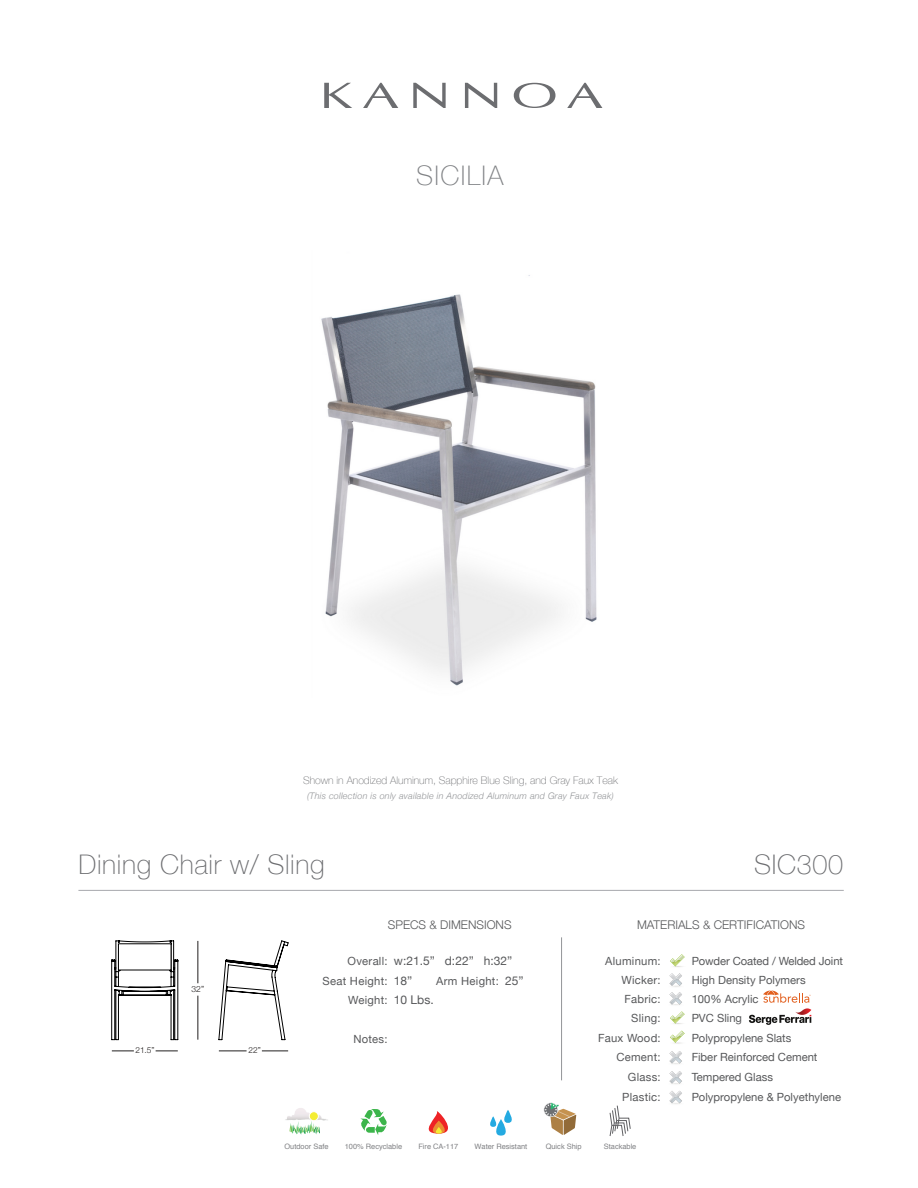
<style>
.page{position:relative;width:918px;height:1188px;background:#fff}
.page>*{position:absolute;margin:0;border:0;box-sizing:border-box;transform-origin:0 0}
.t1{font:100 27px "Helvetica Neue";letter-spacing:.025em;color:#6c6d70}
.t2{font:100 27px "Helvetica Neue";letter-spacing:.05em;color:#808285}
.t3{font:300 12px "Helvetica Neue";color:#57585a}
.t4{font:12px "Helvetica Neue";color:#57585a}
.t5{font:11.25px/19.6px "Helvetica Neue";color:#57585a}
.t6{font:11.25px/19.5px "Helvetica Neue";letter-spacing:.025em;color:#57585a;text-align:right}
.t7{font:100 10.5px "Helvetica Neue";color:#6c6d70}
.t8{font:italic 300 9px "Helvetica Neue";letter-spacing:.025em;color:#939598}
.t9{font:300 8.55px "Helvetica Neue";color:#221f1f}
.t10{font:300 8.25px "Helvetica Neue";color:#221f1f}
.t11{font:7.35px "Helvetica";color:#818285}
</style>
<div class="page">
<svg style="left:763px;top:990px;width:48px;height:13px"></svg>
<svg style="left:324px;top:83px;width:28px;height:25px"></svg>
<svg style="left:363px;top:83px;width:35px;height:25px"></svg>
<svg style="left:567px;top:83px;width:35px;height:25px"></svg>
<svg style="left:413px;top:83px;width:33px;height:25px"></svg>
<svg style="left:465px;top:83px;width:32px;height:25px"></svg>
<svg style="left:514px;top:83px;width:41px;height:25px"></svg>
<hr style="left:78px;top:890px;width:766px;height:1px;background:#a8a9ad">
<svg style="left:670px;top:1031px;width:15px;height:13px"></svg>
<svg style="left:669px;top:1051px;width:13px;height:13px"></svg>
<svg style="left:669px;top:1071px;width:13px;height:13px"></svg>
<svg style="left:669px;top:992px;width:16px;height:32px"></svg>
<svg style="left:669px;top:954px;width:16px;height:32px"></svg>
<svg style="left:669px;top:1091px;width:13px;height:13px"></svg>
<hr style="left:561px;top:937px;width:1px;height:143px;background:#939598">
<img style="left:748px;top:1008px;width:64px;height:17px">
<svg style="left:360px;top:1109px;width:27px;height:26px"></svg>
<img style="left:285px;top:1108px;width:43px;height:13px">
<svg style="left:290px;top:1121px;width:30px;height:14px"></svg>
<div style="left:309px;top:1112px;width:9px;height:9px;background:#f4ed33;border-radius:50%"></div>
<div style="left:309px;top:1111px;width:10px;height:10px;border:1px solid #fff;border-radius:50%"></div>
<svg style="left:490px;top:1110px;width:22px;height:26px"></svg>
<svg style="left:428px;top:1111px;width:20px;height:23px"></svg>
<svg style="left:544px;top:1103px;width:32px;height:32px"></svg>
<svg style="left:609px;top:1105px;width:22px;height:31px"></svg>
<svg style="left:218px;top:940px;width:71px;height:100px"></svg>
<svg style="left:111px;top:940px;width:67px;height:100px"></svg>
<hr style="left:198px;top:941px;width:1px;height:42px;background:#221f1f">
<hr style="left:198px;top:996px;width:1px;height:44px;background:#221f1f">
<svg style="left:262px;top:1051px;width:26px;height:1px"></svg>
<svg style="left:219px;top:1051px;width:28px;height:1px"></svg>
<svg style="left:112px;top:1051px;width:22px;height:1px"></svg>
<svg style="left:156px;top:1051px;width:22px;height:1px"></svg>
<div style="left:118px;top:944px;width:53px;height:26px;background:#fff"></div>
<img style="left:321px;top:275px;width:276px;height:411px">
<h1 class="t2" style="left:416px;top:154px;width:89px">SICILIA</h1>
<p class="t7" style="left:303px;top:772px;width:316px">Shown in Anodized Aluminum, Sapphire Blue Sling, and Gray Faux Teak</p>
<p class="t8" style="left:307px;top:789px;width:308px">(This collection is only available in Anodized Aluminum and Gray Faux Teak)</p>
<h1 class="t1" style="left:78px;top:844px;width:248px">Dining Chair w/ Sling</h1>
<h1 class="t1" style="left:754px;top:844px;width:91px">SIC300</h1>
<p class="t9" style="left:192px;top:982px;width:14px">32”</p>
<p class="t10" style="left:135px;top:1044px;width:21px">21.5”</p>
<p class="t10" style="left:249px;top:1044px;width:14px">22”</p>
<p class="t3" style="left:388px;top:915px;width:125px">SPECS &amp; DIMENSIONS</p>
<p class="t3" style="left:637px;top:915px;width:170px">MATERIALS &amp; CERTIFICATIONS</p>
<p class="t4" style="left:394px;top:952px;width:120px">w:21.5” d:22” h:32”</p>
<p class="t6" style="left:322px;top:952px;width:67px">Overall:<br>Seat Height:</p>
<p class="t6" style="left:436px;top:971px;width:64px">Arm Height:</p>
<p class="t4" style="left:394px;top:972px;width:20px">18”</p>
<p class="t4" style="left:505px;top:972px;width:20px">25”</p>
<p class="t5" style="left:348px;top:991px;width:41px">Weight:</p>
<p class="t5" style="left:353px;top:1030px;width:36px">Notes:</p>
<p class="t4" style="left:394px;top:992px;width:41px">10 Lbs.</p>
<p class="t6" style="left:605px;top:952px;width:57px">Aluminum:</p>
<p class="t5" style="left:692px;top:952px;width:153px">Powder Coated / Welded Joint</p>
<p class="t6" style="left:598px;top:971px;width:64px">Wicker:<br>Fabric:<br>Sling:<br>Faux Wood:<br>Cement:<br>Glass:<br>Plastic:</p>
<p class="t5" style="left:692px;top:971px;width:115px">High Density Polymers</p>
<p class="t5" style="left:692px;top:990px;width:68px">100% Acrylic</p>
<p class="t5" style="left:692px;top:1009px;width:151px">PVC Sling<br>Polypropylene Slats<br>Fiber Reinforced Cement<br>Tempered Glass<br>Polypropylene &amp; Polyethylene</p>
<p class="t11" style="left:285px;top:1141px;width:46px">Outdoor Safe</p>
<p class="t11" style="left:345px;top:1141px;width:59px">100% Recyclable</p>
<p class="t11" style="left:418px;top:1141px;width:41px">Fire CA-117</p>
<p class="t11" style="left:475px;top:1141px;width:54px">Water Resistant</p>
<p class="t11" style="left:546px;top:1141px;width:37px">Quick Ship</p>
<p class="t11" style="left:604px;top:1141px;width:34px">Stackable</p>
</div>
